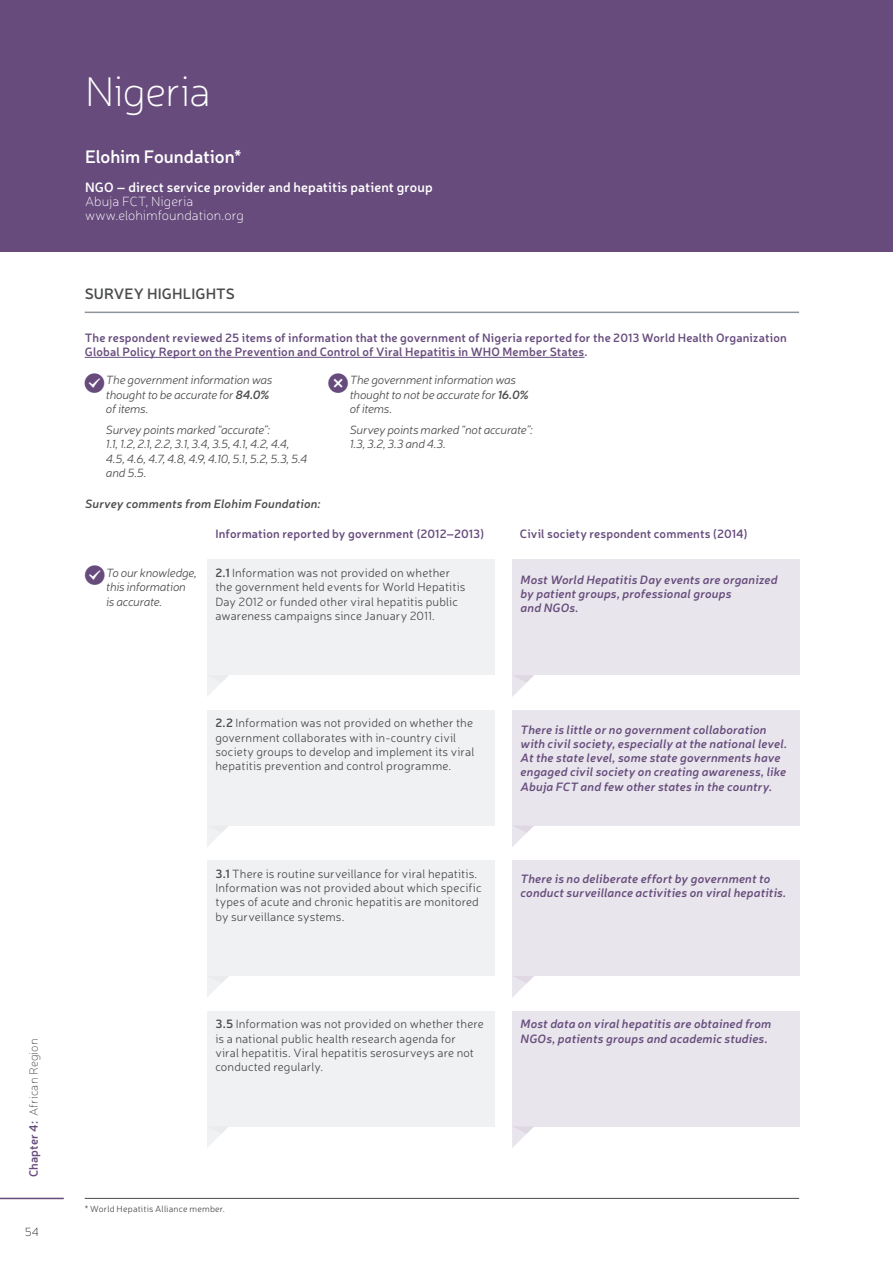
<style>
.page{position:relative;width:893px;height:1263px;background:#fff}
.page>*{position:absolute;margin:0;border:0;box-sizing:border-box;transform-origin:0 0}
.Header_-_Country__L{font:100 42px "Neris";letter-spacing:-.015em;color:#fff}
.Header_-_Report_NAME{font:600 18px "Neris";color:#fff}
.Body_Copy_-_Survey_H{font:600 15px "Neris";letter-spacing:.01em;color:#4b4c4d}
.Header_-_Report_TYPE{font:600 13.5px "Neris";letter-spacing:.01em;color:#fff}
.Header_-_Report_WEBS{font:100 13.5px "Neris";letter-spacing:.005em;color:#fff}
.Bubble_-_Government{font:300 12px/14.2px "Neris";letter-spacing:.01em;color:#4b4c4d}
.Bubble_-_Response{font:italic 600 12px/14.2px "Neris";letter-spacing:.015em;color:#664b7c}
.Report_Table_2nd_par{font:italic 300 12px/14.4px "Neris";letter-spacing:-.025em;color:#4b4c4d}
.Body_Copy_-_Intro{font:600 12px/14.2px "Neris";letter-spacing:.015em;color:#664b7c}
.Body_Copy{font:600 12px "Neris";letter-spacing:.015em;color:#664b7c}
.Subhead_-_2nd{font:italic 600 12px "Neris";letter-spacing:.015em;color:#4b4c4d}
.t1{font:100 12px "Neris";letter-spacing:.015em;color:#4b4c4d}
.t2{font:100 12px "Neris";color:#231f20}
.Footnote_Sources{font:300 9px "Neris";letter-spacing:.02em;color:#4b4c4d}
.s1{font-weight:600;color:#664b7c}
.s2{font-weight:600}
</style>
<div class="page">
<div style="left:0;top:0;width:893px;height:252px;background:#664b7c"></div>
<div style="left:207px;top:559px;width:288px;height:116px;background:#f0f1f3"></div>
<div style="left:512px;top:559px;width:287px;height:116px;background:#e8e5ec"></div>
<svg style="left:207px;top:675px;width:22px;height:21px"></svg>
<svg style="left:512px;top:675px;width:22px;height:22px"></svg>
<div style="left:207px;top:710px;width:288px;height:115px;background:#f0f1f3"></div>
<div style="left:512px;top:710px;width:287px;height:115px;background:#e8e5ec"></div>
<svg style="left:207px;top:825px;width:22px;height:22px"></svg>
<svg style="left:512px;top:825px;width:22px;height:22px"></svg>
<div style="left:207px;top:860px;width:288px;height:116px;background:#f0f1f3"></div>
<div style="left:512px;top:860px;width:287px;height:116px;background:#e8e5ec"></div>
<svg style="left:207px;top:976px;width:22px;height:21px"></svg>
<svg style="left:512px;top:976px;width:22px;height:22px"></svg>
<div style="left:207px;top:1011px;width:288px;height:115px;background:#f0f1f3"></div>
<div style="left:512px;top:1011px;width:287px;height:115px;background:#e8e5ec"></div>
<svg style="left:207px;top:1126px;width:22px;height:22px"></svg>
<svg style="left:512px;top:1126px;width:22px;height:22px"></svg>
<hr style="left:85px;top:1198px;width:714px;height:1px;background:#4b4c4d">
<hr style="left:85px;top:312px;width:714px;height:1px;background:#8f959d">
<hr style="left:85px;top:357px;width:499px;height:1px;background:#664b7c">
<hr style="left:0;top:1198px;width:64px;height:1px;background:#664b7c">
<p class="t1" style="left:26px;top:1177px;width:140px;rotate:-90deg"><span class="s1">Chapter 4:</span> African Region</p>
<p class="t2" style="left:25px;top:1224px;width:16px">54</p>
<p class="Header_-_Country__L" style="left:85px;top:66px;width:127px">Nigeria</p>
<p class="Header_-_Report_NAME" style="left:85px;top:145px;width:158px">Elohim Foundation*</p>
<p class="Header_-_Report_TYPE" style="left:85px;top:178px;width:349px">NGO – direct service provider and hepatitis patient group</p>
<p class="Header_-_Report_WEBS" style="left:85px;top:193px;width:110px">Abuja FCT, Nigeria</p>
<p class="Header_-_Report_WEBS" style="left:85px;top:208px;width:160px">www.elohimfoundation.org</p>
<p class="Body_Copy_-_Survey_H" style="left:85px;top:283px;width:152px">SURVEY HIGHLIGHTS</p>
<p class="Body_Copy_-_Intro" style="left:85px;top:330px;width:704px">The respondent reviewed 25 items of information that the government of Nigeria reported for the 2013 World Health Organization<br>Global Policy Report on the Prevention and Control of Viral Hepatitis in WHO Member States.</p>
<p class="Report_Table_2nd_par" style="left:106px;top:373px;width:168px">The government information was thought to be accurate for <span class="s2">84.0% </span>of items.</p>
<p class="Report_Table_2nd_par" style="left:106px;top:422px;width:203px">Survey points marked “accurate”:<br>1.1, 1.2, 2.1, 2.2, 3.1, 3.4, 3.5, 4.1, 4.2, 4.4, 4.5, 4.6, 4.7, 4.8, 4.9, 4.10, 5.1, 5.2, 5.3, 5.4 and 5.5.</p>
<p class="Report_Table_2nd_par" style="left:350px;top:373px;width:180px">The government information was thought to not be accurate for <span class="s2">16.0% </span>of items.</p>
<p class="Report_Table_2nd_par" style="left:350px;top:422px;width:184px">Survey points marked “not accurate”:<br>1.3, 3.2, 3.3 and 4.3.</p>
<p class="Subhead_-_2nd" style="left:85px;top:495px;width:237px">Survey comments from Elohim Foundation:</p>
<p class="Report_Table_2nd_par" style="left:106px;top:565px;width:92px">To our knowledge, this information is accurate.</p>
<p class="Body_Copy" style="left:215px;top:526px;width:270px">Information reported by government (2012–2013)</p>
<p class="Body_Copy" style="left:520px;top:526px;width:229px">Civil society respondent comments (2014)</p>
<p class="Bubble_-_Government" style="left:215px;top:565px;width:251px"><span class="s2">2.1</span> Information was not provided on whether the government held events for World Hepatitis Day 2012 or funded other viral hepatitis public awareness campaigns since January 2011.</p>
<p class="Bubble_-_Response" style="left:521px;top:572px;width:258px">Most World Hepatitis Day events are organized by patient groups, professional groups<br>and NGOs.</p>
<p class="Bubble_-_Government" style="left:215px;top:716px;width:260px"><span class="s2">2.2</span> Information was not provided on whether the government collaborates with in-country civil society groups to develop and implement its viral hepatitis prevention and control programme.</p>
<p class="Bubble_-_Response" style="left:521px;top:721px;width:268px">There is little or no government collaboration with civil society, especially at the national level.<br>At the state level, some state governments have engaged civil society on creating awareness, like Abuja FCT and few other states in the country.</p>
<p class="Bubble_-_Government" style="left:215px;top:866px;width:268px"><span class="s2">3.1</span> There is routine surveillance for viral hepatitis.<br>Information was not provided about which specific types of acute and chronic hepatitis are monitored by surveillance systems.</p>
<p class="Bubble_-_Response" style="left:521px;top:871px;width:267px">There is no deliberate effort by government to conduct surveillance activities on viral hepatitis.</p>
<p class="Bubble_-_Government" style="left:215px;top:1016px;width:270px"><span class="s2">3.5</span> Information was not provided on whether there is a national public health research agenda for<br>viral hepatitis. Viral hepatitis serosurveys are not conducted regularly.</p>
<p class="Bubble_-_Response" style="left:521px;top:1016px;width:252px">Most data on viral hepatitis are obtained from<br>NGOs, patients groups and academic studies.</p>
<p class="Footnote_Sources" style="left:85px;top:1203px;width:142px">* World Hepatitis Alliance member.</p>
</div>
